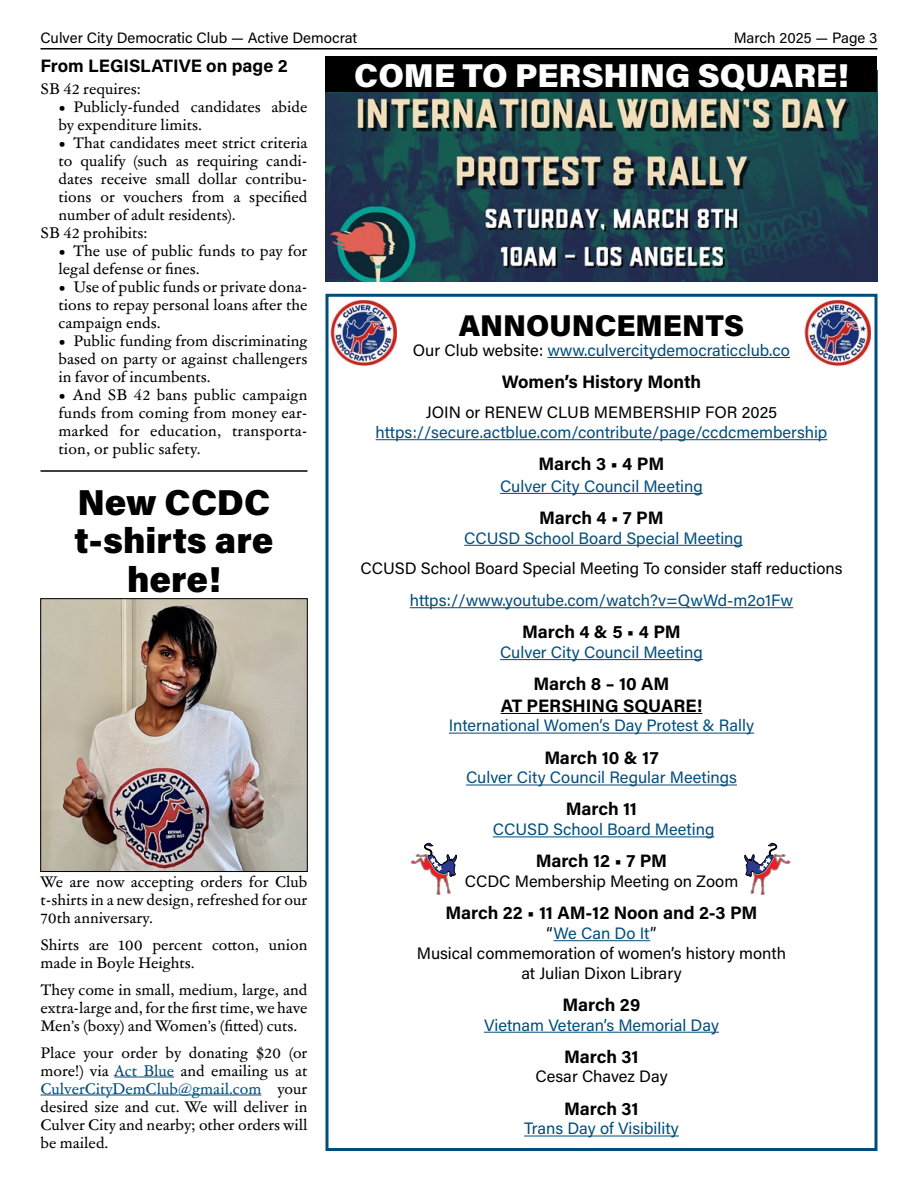
<style>
.page{position:relative;width:918px;height:1188px;background:#fff}
.page>*{position:absolute;margin:0;border:0;box-sizing:border-box;transform-origin:0 0}
.t1{font:900 36px/39px "Acumin Pro";color:#000;text-align:center}
.t2{font:900 33px "Acumin Pro";color:#fff}
.t3{font:900 30px "Acumin Pro";color:#000}
.t4{font:700 18px/21.6px "Acumin Pro";letter-spacing:-.005em;color:#000;text-align:center}
.t5{font:16.5px "Acumin Pro";color:#004d7c}
.t6{font:16.5px/19.8px "Acumin Pro";color:#000;text-align:center}
.t7{font:15px/18px "Garamond ATF Text";color:#000;text-align:justify}
.t8{font:15px "Acumin Pro";color:#000}
.s1{color:#004d7c}
.s2{color:#000}
</style>
<div class="page">
<hr style="left:40px;top:48px;width:838px;height:2px;background:#000">
<img style="left:331px;top:301px;width:66px;height:65px">
<img style="left:805px;top:301px;width:66px;height:65px">
<hr style="left:547px;top:357px;width:243px;height:1px;background:#004d7c">
<hr style="left:376px;top:439px;width:451px;height:1px;background:#004d7c">
<hr style="left:500px;top:493px;width:203px;height:1px;background:#004d7c">
<hr style="left:464px;top:545px;width:279px;height:1px;background:#004d7c">
<hr style="left:410px;top:607px;width:383px;height:1px;background:#004d7c">
<hr style="left:500px;top:659px;width:203px;height:1px;background:#004d7c">
<hr style="left:501px;top:713px;width:201px;height:1px;background:#000">
<hr style="left:449px;top:733px;width:305px;height:1px;background:#004d7c">
<hr style="left:466px;top:785px;width:271px;height:1px;background:#004d7c">
<hr style="left:493px;top:836px;width:221px;height:1px;background:#004d7c">
<hr style="left:554px;top:940px;width:96px;height:1px;background:#004d7c">
<hr style="left:484px;top:1032px;width:235px;height:1px;background:#004d7c">
<hr style="left:524px;top:1136px;width:155px;height:1px;background:#004d7c">
<div style="left:326px;top:294px;width:552px;height:857px;border:3px solid #004d7c"></div>
<svg style="left:745px;top:843px;width:45px;height:52px"></svg>
<svg style="left:411px;top:843px;width:46px;height:52px"></svg>
<img style="left:326px;top:92px;width:552px;height:189px">
<hr style="left:114px;top:1077px;width:60px;height:1px;background:#004d7c">
<hr style="left:40px;top:1095px;width:221px;height:1px;background:#004d7c">
<img style="left:42px;top:600px;width:264px;height:270px">
<div style="left:40px;top:598px;width:268px;height:274px;border:1px solid #000"></div>
<hr style="left:40px;top:470px;width:268px;height:2px;background:#000">
<div style="left:326px;top:56px;width:552px;height:36px;background:#000"></div>
<p class="t8" style="left:40px;top:28px;width:318px">Culver City Democratic Club — Active Democrat</p>
<p class="t8" style="left:734px;top:28px;width:145px">March 2025 — Page 3</p>
<p class="t4" style="left:40px;top:54px;width:249px">From LEGISLATIVE on page 2</p>
<p class="t7" style="left:40px;top:79px;width:102px">SB 42 requires:</p>
<p class="t7" style="left:58px;top:97px;width:251px">• Publicly-funded candidates abide by expenditure limits.</p>
<p class="t7" style="left:58px;top:133px;width:251px">• That candidates meet strict criteria</p>
<p class="t7" style="left:58px;top:151px;width:250px">to qualify (such as requiring candi-</p>
<p class="t7" style="left:59px;top:169px;width:250px">dates receive small dollar contribu-</p>
<p class="t7" style="left:59px;top:187px;width:251px">tions or vouchers from a specified</p>
<p class="t7" style="left:59px;top:205px;width:179px">number of adult residents).</p>
<p class="t7" style="left:41px;top:223px;width:109px">SB 42 prohibits:</p>
<p class="t7" style="left:59px;top:241px;width:251px">• The use of public funds to pay for legal defense or fines.</p>
<p class="t7" style="left:59px;top:277px;width:250px">• Use of public funds or private dona&shy;tions to repay personal loans after the campaign ends.</p>
<p class="t7" style="left:59px;top:331px;width:251px">• Public funding from discriminating based on party or against challengers in favor of incumbents.</p>
<p class="t7" style="left:59px;top:385px;width:250px">• And SB 42 bans public campaign funds from coming from money ear&shy;marked for education, transporta&shy;tion, or public safety.</p>
<h1 class="t1" style="left:75px;top:481px;width:200px">New CCDC t-shirts are here!</h1>
<p class="t7" style="left:40px;top:872px;width:269px">We are now accepting orders for Club t-shirts in a new design, refreshed for our 70th anniversary.</p>
<p class="t7" style="left:40px;top:935px;width:268px">Shirts are 100 percent cotton, union made in Boyle Heights.</p>
<p class="t7" style="left:40px;top:980px;width:268px">They come in small, medium, large, and extra-large and, for the first time, we have Men’s (boxy) and Women’s (fitted) cuts.</p>
<p class="t7" style="left:40px;top:1043px;width:269px">Place your order by donating $20 (or more!) via <span class="s1">Act Blue</span> and emailing us at <span class="s1">CulverCityDemClub@gmail.com</span> your desired size and cut. We will deliver in Culver City and nearby; other orders will be mailed.</p>
<h2 class="t2" style="left:354px;top:52px;width:496px">COME TO PERSHING SQUARE!</h2>
<h3 class="t3" style="left:459px;top:304px;width:287px">ANNOUNCEMENTS</h3>
<p class="t5" style="left:413px;top:339px;width:379px"><span class="s2">Our Club website:</span> www.culvercitydemocraticclub.co</p>
<p class="t4" style="left:502px;top:370px;width:201px">Women’s History Month</p>
<p class="t6" style="left:426px;top:402px;width:353px">JOIN or RENEW CLUB MEMBERSHIP FOR 2025</p>
<p class="t5" style="left:376px;top:421px;width:453px">https://secure.actblue.com/contribute/page/ccdcmembership</p>
<p class="t4" style="left:539px;top:452px;width:127px">March 3 • 4 PM</p>
<p class="t5" style="left:500px;top:475px;width:204px">Culver City Council Meeting</p>
<p class="t4" style="left:539px;top:506px;width:126px">March 4 • 7 PM</p>
<p class="t5" style="left:464px;top:526px;width:280px">CCUSD School Board Special Meeting</p>
<p class="t6" style="left:361px;top:558px;width:484px">CCUSD School Board Special Meeting To consider staff reductions</p>
<p class="t5" style="left:410px;top:589px;width:385px">https://www.youtube.com/watch?v=QwWd-m2o1Fw</p>
<p class="t4" style="left:522px;top:620px;width:160px">March 4 &amp; 5 • 4 PM</p>
<p class="t5" style="left:500px;top:641px;width:204px">Culver City Council Meeting</p>
<p class="t4" style="left:501px;top:672px;width:203px">March 8 – 10 AM<br>AT PERSHING SQUARE!</p>
<p class="t5" style="left:449px;top:714px;width:307px">International Women’s Day Protest &amp; Rally</p>
<p class="t4" style="left:544px;top:746px;width:116px">March 10 &amp; 17</p>
<p class="t5" style="left:466px;top:766px;width:272px">Culver City Council Regular Meetings</p>
<p class="t4" style="left:566px;top:798px;width:73px">March 11</p>
<p class="t5" style="left:493px;top:818px;width:223px">CCUSD School Board Meeting</p>
<p class="t4" style="left:536px;top:849px;width:133px">March 12 • 7 PM</p>
<p class="t6" style="left:465px;top:871px;width:275px">CCDC Membership Meeting on Zoom</p>
<p class="t4" style="left:445px;top:901px;width:314px">March 22 • 11 AM-12 Noon and 2-3 PM</p>
<p class="t6" style="left:417px;top:923px;width:371px">“<span class="s1">We Can Do It</span>”<br>Musical commemoration of women’s history month at Julian Dixon Library</p>
<p class="t4" style="left:563px;top:993px;width:79px">March 29</p>
<p class="t5" style="left:484px;top:1013px;width:236px">Vietnam Veteran’s Memorial Day</p>
<p class="t4" style="left:564px;top:1045px;width:76px">March 31</p>
<p class="t6" style="left:535px;top:1066px;width:134px">Cesar Chavez Day</p>
<p class="t4" style="left:564px;top:1097px;width:76px">March 31</p>
<p class="t5" style="left:524px;top:1117px;width:156px">Trans Day of Visibility</p>
</div>
